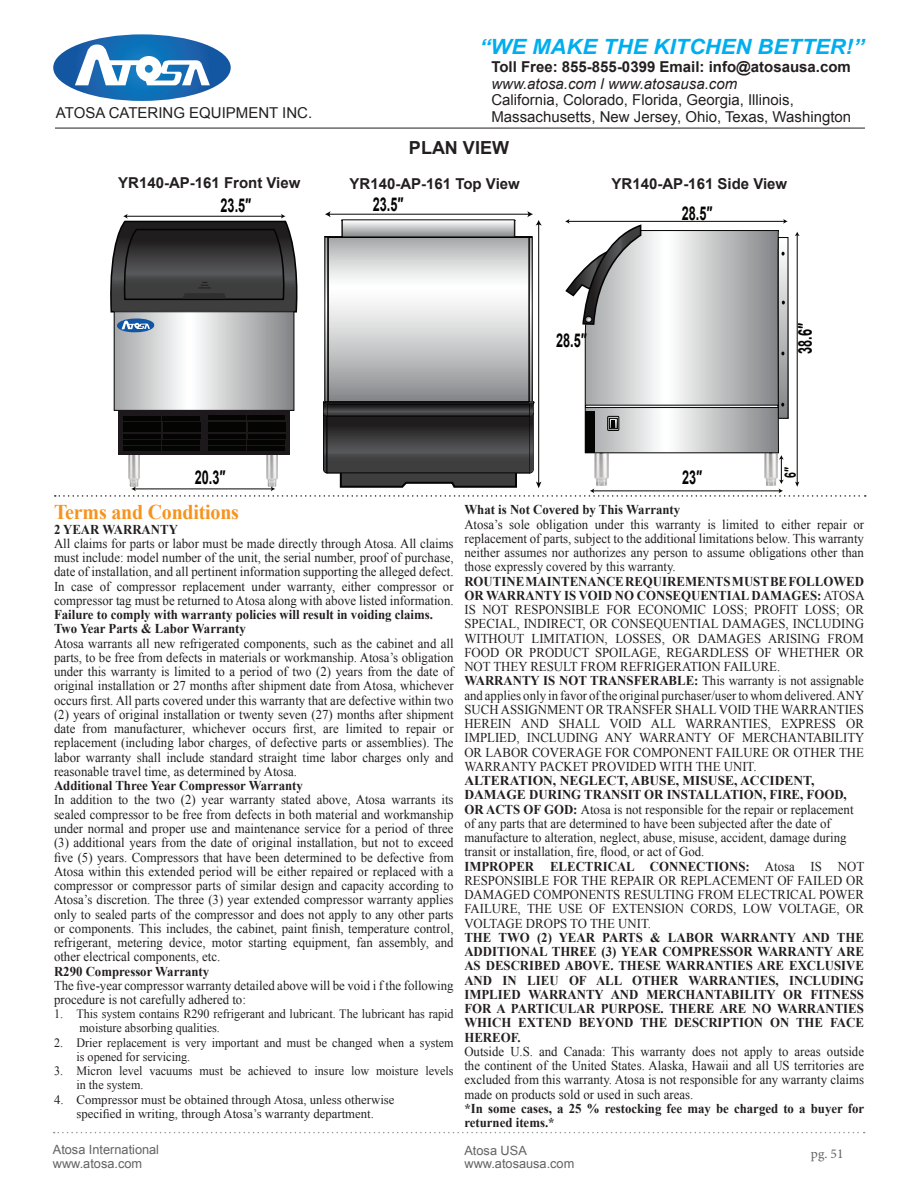
<style>
.page{position:relative;width:918px;height:1188px;background:#fff}
.page>*{position:absolute;margin:0;border:0;box-sizing:border-box;transform-origin:0 0}
.t1{font:italic 700 21px "Arial";color:#00aeef;scale:1.05 1}
.t2{font:700 21px "Times New Roman";letter-spacing:-.01em;color:#f7931d;scale:.95 1}
.t3{font:700 19.05px "Arial";color:#040503;scale:.67 1}
.t4{font:700 18px "Arial";color:#231f20}
.t5{font:700 15.6px "Arial";color:#040503;scale:.67 1}
.t6{font:15px/16.5px "Arial";color:#231f20}
.t7{font:700 15px "Arial";color:#231f20}
.t8{font:italic 15px "Arial";color:#231f20}
.t9{font:13.5px/14.2px "Times New Roman";color:#231f20;text-align:justify;scale:.95 1}
.t10{font:700 13.5px/14.2px "Times New Roman";color:#231f20;scale:.95 1}
.t11{font:13.5px "Minion Pro";color:#636366}
.t12{font:12.75px/14.2px "Times New Roman";color:#231f20;scale:.95 1}
.t13{font:12.75px/14.2px "Times New Roman";color:#231f20;text-align:center}
.t14{font:12.75px/13.5px "Arial";color:#636366}
.s1{font-weight:700}
</style>
<div class="page">
<hr style="left:55px;top:128px;width:810px;height:1px;background:#231f20">
<svg style="left:53px;top:34px;width:178px;height:67px"></svg>
<svg style="left:54px;top:1132px;width:811px;height:1px"></svg>
<svg style="left:55px;top:211px;width:811px;height:286px"></svg>
<div style="left:529px;top:237px;width:3px;height:165px;border:1px solid #040503"></div>
<div style="left:325px;top:237px;width:3px;height:165px;border:1px solid #040503"></div>
<p class="t6" style="left:56px;top:104px;width:258px">ATOSA CATERING EQUIPMENT INC.</p>
<h1 class="t1" style="left:480px;top:33px;width:368px">“WE MAKE THE KITCHEN BETTER!”</h1>
<p class="t7" style="left:491px;top:57px;width:361px">Toll Free: 855-855-0399 Email: info@atosausa.com</p>
<p class="t8" style="left:491px;top:74px;width:247px">www.atosa.com l www.atosausa.com</p>
<p class="t6" style="left:491px;top:92px;width:361px">California, Colorado, Florida, Georgia, Illinois,<br>Massachusetts, New Jersey, Ohio, Texas, Washington</p>
<h3 class="t4" style="left:409px;top:136px;width:102px">PLAN VIEW</h3>
<p class="t7" style="left:118px;top:173px;width:184px">YR140-AP-161 Front View</p>
<p class="t7" style="left:350px;top:174px;width:172px">YR140-AP-161 Top View</p>
<p class="t7" style="left:612px;top:174px;width:177px">YR140-AP-161 Side View</p>
<h2 class="t3" style="left:682px;top:200px;width:47px">28.5″</h2>
<h2 class="t3" style="left:373px;top:192px;width:47px">23.5″</h2>
<h2 class="t3" style="left:221px;top:192px;width:47px">23.5″</h2>
<h2 class="t3" style="left:556px;top:328px;width:47px">28.5″</h2>
<h2 class="t3" style="left:792px;top:354px;width:47px;rotate:-90deg">38.6″</h2>
<h2 class="t3" style="left:195px;top:465px;width:47px">20.3″</h2>
<h2 class="t3" style="left:682px;top:465px;width:32px">23″</h2>
<p class="t5" style="left:780px;top:478px;width:18px;rotate:-90deg">6″</p>
<h1 class="t2" style="left:54px;top:498px;width:196px">Terms and Conditions</h1>
<p class="t10" style="left:54px;top:522px;width:132px">2 YEAR WARRANTY</p>
<p class="t9" style="left:54px;top:536px;width:422px">All claims for parts or labor must be made directly through Atosa. All claims must include: model number of the unit, the serial number, proof of purchase, date of installation, and all pertinent information supporting the alleged defect.<br>In case of compressor replacement under warranty, either compressor or compressor tag must be returned to Atosa along with above listed information.</p>
<p class="t10" style="left:54px;top:607px;width:400px">Failure to comply with warranty policies will result in voiding claims.<br>Two Year Parts &amp; Labor Warranty</p>
<p class="t9" style="left:54px;top:636px;width:422px">Atosa warrants all new refrigerated components, such as the cabinet and all parts, to be free from defects in materials or workmanship. Atosa’s obligation under this warranty is limited to a period of two (2) years from the date of original installation or 27 months after shipment date from Atosa, whichever occurs first. All parts covered under this warranty that are defective within two (2) years of original installation or twenty seven (27) months after shipment date from manufacturer, whichever occurs first, are limited to repair or replacement (including labor charges, of defective parts or assemblies). The labor warranty shall include standard straight time labor charges only and reasonable travel time, as determined by Atosa.</p>
<p class="t10" style="left:54px;top:778px;width:264px">Additional Three Year Compressor Warranty</p>
<p class="t9" style="left:54px;top:793px;width:422px">In addition to the two (2) year warranty stated above, Atosa warrants its sealed compressor to be free from defects in both material and workmanship under normal and proper use and maintenance service for a period of three (3) additional years from the date of original installation, but not to exceed five (5) years. Compressors that have been determined to be defective from Atosa within this extended period will be either repaired or replaced with a compressor or compressor parts of similar design and capacity according to Atosa’s discretion. The three (3) year extended compressor warranty applies only to sealed parts of the compressor and does not apply to any other parts or components. This includes, the cabinet, paint finish, temperature control, refrigerant, metering device, motor starting equipment, fan assembly, and other electrical components, etc.</p>
<p class="t10" style="left:54px;top:964px;width:165px">R290 Compressor Warranty</p>
<p class="t9" style="left:54px;top:978px;width:422px">The five-year compressor warranty detailed above will be void i f the following procedure is not carefully adhered to:</p>
<p class="t12" style="left:80px;top:1007px;width:395px;text-indent:-26px">1. This system contains R290 refrigerant and lubricant. The lubricant has rapid moisture absorbing qualities.</p>
<p class="t12" style="left:77px;top:1035px;width:398px;text-indent:-23px">2. Drier replacement is very important and must be changed when a system is opened for servicing.</p>
<p class="t12" style="left:77px;top:1064px;width:399px;text-indent:-23px">3. Micron level vacuums must be achieved to insure low moisture levels in the system.</p>
<p class="t13" style="left:54px;top:1092px;width:342px">4. Compressor must be obtained through Atosa, unless otherwise specified in writing, through Atosa’s warranty department.</p>
<p class="t10" style="left:464px;top:502px;width:229px">What is Not Covered by This Warranty</p>
<p class="t9" style="left:464px;top:517px;width:422px">Atosa’s sole obligation under this warranty is limited to either repair or replacement of parts, subject to the additional limitations below. This warranty neither assumes nor authorizes any person to assume obligations other than those expressly covered by this warranty.</p>
<p class="t9" style="left:464px;top:574px;width:423px;text-align:left"><span class="s1">ROUTINE MAINTENANCE REQUIREMENTS MUST BE FOLLOWED OR WARRANTY IS VOID NO CONSEQUENTIAL DAMAGES:</span> ATOSA IS NOT RESPONSIBLE FOR ECONOMIC LOSS; PROFIT LOSS; OR SPECIAL, INDIRECT, OR CONSEQUENTIAL DAMAGES, INCLUDING WITHOUT LIMITATION, LOSSES, OR DAMAGES ARISING FROM FOOD OR PRODUCT SPOILAGE, REGARDLESS OF WHETHER OR NOT THEY RESULT FROM REFRIGERATION FAILURE.<br><span class="s1">WARRANTY IS NOT TRANSFERABLE:</span> This warranty is not assignable and applies only in favor of the original purchaser/user to whom delivered. ANY SUCH ASSIGNMENT OR TRANSFER SHALL VOID THE WARRANTIES HEREIN AND SHALL VOID ALL WARRANTIES, EXPRESS OR IMPLIED, INCLUDING ANY WARRANTY OF MERCHANTABILITY OR LABOR COVERAGE FOR COMPONENT FAILURE OR OTHER THE WARRANTY PACKET PROVIDED WITH THE UNIT.</p>
<p class="t9" style="left:464px;top:773px;width:422px;text-align:left"><span class="s1">ALTERATION, NEGLECT, ABUSE, MISUSE, ACCIDENT, DAMAGE DURING TRANSIT OR INSTALLATION, FIRE, FOOD, OR ACTS OF GOD:</span> Atosa is not responsible for the repair or replacement of any parts that are determined to have been subjected after the date of manufacture to alteration, neglect, abuse, misuse, accident, damage during transit or installation, fire, flood, or act of God.<br><span class="s1">IMPROPER ELECTRICAL CONNECTIONS:</span> Atosa IS NOT RESPONSIBLE FOR THE REPAIR OR REPLACEMENT OF FAILED OR DAMAGED COMPONENTS RESULTING FROM ELECTRICAL POWER FAILURE, THE USE OF EXTENSION CORDS, LOW VOLTAGE, OR VOLTAGE DROPS TO THE UNIT.</p>
<p class="t10" style="left:464px;top:930px;width:422px;text-align:justify">THE TWO (2) YEAR PARTS &amp; LABOR WARRANTY AND THE ADDITIONAL THREE (3) YEAR COMPRESSOR WARRANTY ARE AS DESCRIBED ABOVE. THESE WARRANTIES ARE EXCLUSIVE AND IN LIEU OF ALL OTHER WARRANTIES, INCLUDING IMPLIED WARRANTY AND MERCHANTABILITY OR FITNESS FOR A PARTICULAR PURPOSE. THERE ARE NO WARRANTIES WHICH EXTEND BEYOND THE DESCRIPTION ON THE FACE HEREOF.</p>
<p class="t9" style="left:464px;top:1044px;width:422px">Outside U.S. and Canada: This warranty does not apply to areas outside the continent of the United States. Alaska, Hawaii and all US territories are excluded from this warranty. Atosa is not responsible for any warranty claims made on products sold or used in such areas.</p>
<p class="t10" style="left:464px;top:1101px;width:422px">*In some cases, a 25 % restocking fee may be charged to a buyer for returned items.*</p>
<p class="t14" style="left:53px;top:1143px;width:108px">Atosa International</p>
<p class="t14" style="left:53px;top:1157px;width:91px">www.atosa.com</p>
<p class="t14" style="left:464px;top:1144px;width:111px">Atosa USA www.atosausa.com</p>
<p class="t11" style="left:811px;top:1145px;width:34px">pg. 51</p>
</div>
